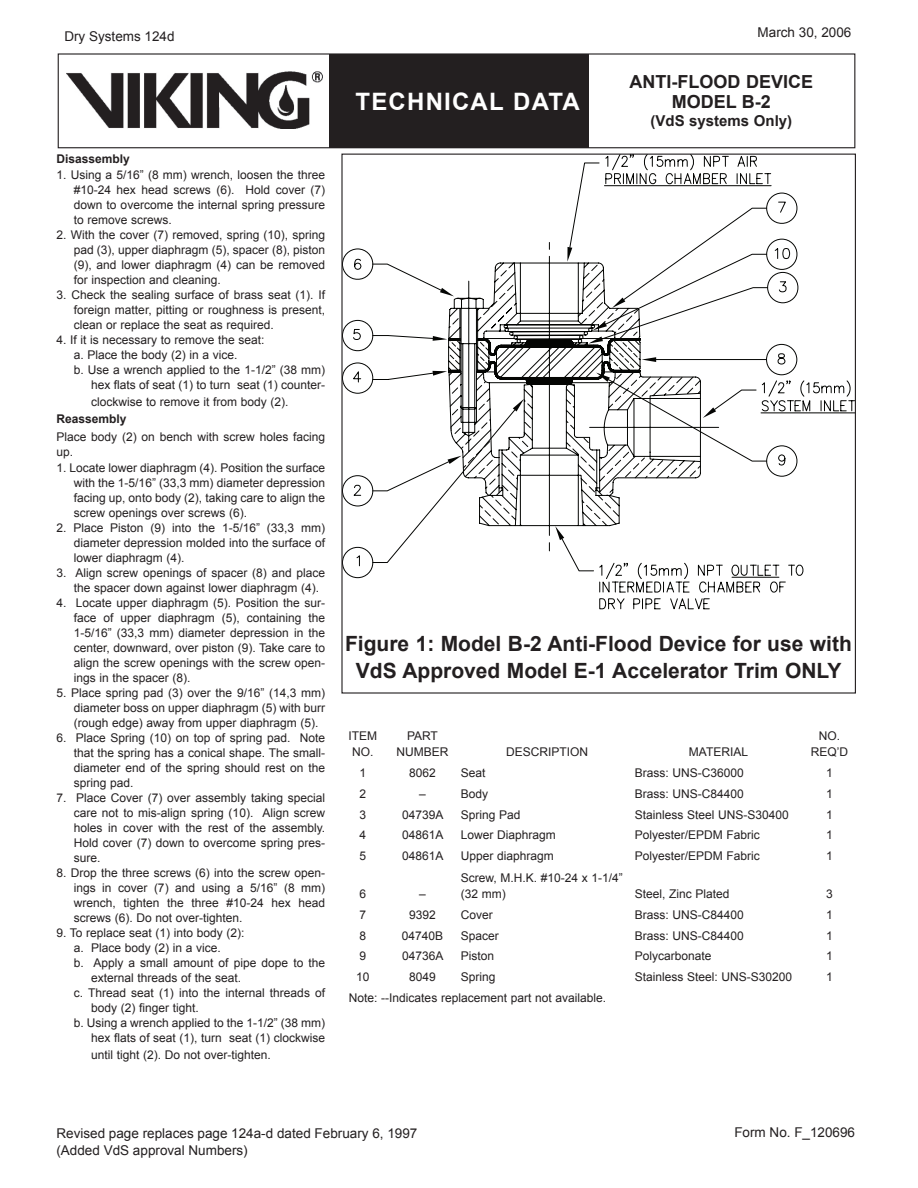
<style>
.page{position:relative;width:918px;height:1188px;background:#fff}
.page>*{position:absolute;margin:0;border:0;box-sizing:border-box;transform-origin:0 0}
.t1{font:700 24px "Arial";color:#fff}
.t2{font:700 21px/27px "Arial";color:#231f20}
.t3{font:700 18px/19.5px "Arial";color:#231f20;text-align:center}
.t4{font:700 15px "Arial";color:#231f20}
.t5{font:13.5px "Arial";color:#231f20}
.t6{font:12px/15px "Arial";color:#231f20;text-align:justify}
.t7{font:700 12px "Arial";color:#231f20}
</style>
<div class="page">
<div style="left:58px;top:53px;width:797px;height:95px;border:1px solid #231f20"></div>
<div style="left:329px;top:54px;width:259px;height:94px;background:#231f20"></div>
<img style="left:66px;top:72px;width:257px;height:57px">
<svg style="left:449px;top:156px;width:350px;height:396px"></svg>
<svg style="left:343px;top:162px;width:257px;height:232px"></svg>
<svg style="left:372px;top:263px;width:82px;height:33px"></svg>
<svg style="left:372px;top:335px;width:78px;height:45px"></svg>
<svg style="left:372px;top:399px;width:152px;height:164px"></svg>
<svg style="left:588px;top:208px;width:180px;height:136px"></svg>
<svg style="left:642px;top:357px;width:14px;height:5px"></svg>
<hr style="left:656px;top:359px;width:111px;height:1px;background:#040503">
<svg style="left:596px;top:372px;width:171px;height:90px"></svg>
<svg style="left:599px;top:380px;width:255px;height:229px"></svg>
<svg style="left:555px;top:526px;width:39px;height:45px"></svg>
<p class="t5" style="left:64px;top:27px;width:112px">Dry Systems 124d</p>
<p class="t5" style="left:758px;top:24px;width:95px">March 30, 2006</p>
<p class="t7" style="left:56px;top:151px;width:75px">Disassembly</p>
<p class="t6" style="left:74px;top:168px;width:253px;text-indent:-17px">1. Using a 5/16” (8 mm) wrench, loosen the three #10-24 hex head screws (6). Hold cover (7) down to overcome the internal spring pressure to remove screws.</p>
<p class="t6" style="left:74px;top:228px;width:253px;text-indent:-17px">2. With the cover (7) removed, spring (10), spring pad (3), upper diaphragm (5), spacer (8), piston (9), and lower diaphragm (4) can be removed for inspection and cleaning.</p>
<p class="t6" style="left:74px;top:288px;width:253px;text-indent:-17px">3. Check the sealing surface of brass seat (1). If foreign matter, pitting or roughness is present, clean or replace the seat as required.</p>
<p class="t6" style="left:56px;top:333px;width:210px">4. If it is necessary to remove the seat:</p>
<p class="t6" style="left:74px;top:348px;width:165px">a. Place the body (2) in a vice.</p>
<p class="t6" style="left:74px;top:363px;width:253px">b. Use a wrench applied to the 1-1/2” (38 mm)</p>
<p class="t6" style="left:91px;top:378px;width:236px">hex flats of seat (1) to turn seat (1) counter-</p>
<p class="t6" style="left:91px;top:394px;width:199px">clockwise to remove it from body (2).</p>
<p class="t7" style="left:56px;top:410px;width:72px">Reassembly</p>
<p class="t6" style="left:56px;top:429px;width:270px">Place body (2) on bench with screw holes facing up.</p>
<p class="t6" style="left:74px;top:461px;width:253px;text-indent:-17px">1. Locate lower diaphragm (4). Position the surface with the 1-5/16” (33,3 mm) diameter depression facing up, onto body (2), taking care to align the screw openings over screws (6).</p>
<p class="t6" style="left:74px;top:521px;width:253px;text-indent:-17px">2. Place Piston (9) into the 1-5/16” (33,3 mm) diameter depression molded into the surface of lower diaphragm (4).</p>
<p class="t6" style="left:74px;top:566px;width:253px;text-indent:-17px">3. Align screw openings of spacer (8) and place the spacer down against lower diaphragm (4).</p>
<p class="t6" style="left:74px;top:596px;width:253px;text-indent:-17px">4. Locate upper diaphragm (5). Position the sur&shy;face of upper diaphragm (5), containing the 1-5/16” (33,3 mm) diameter depression in the center, downward, over piston (9). Take care to align the screw openings with the screw open&shy;ings in the spacer (8).</p>
<p class="t6" style="left:74px;top:686px;width:253px;text-indent:-17px">5. Place spring pad (3) over the 9/16” (14,3 mm) diameter boss on upper diaphragm (5) with burr (rough edge) away from upper diaphragm (5).</p>
<p class="t6" style="left:74px;top:731px;width:253px;text-indent:-17px">6. Place Spring (10) on top of spring pad. Note that the spring has a conical shape. The small&shy;diameter end of the spring should rest on the spring pad.</p>
<p class="t6" style="left:74px;top:791px;width:253px;text-indent:-17px">7. Place Cover (7) over assembly taking special care not to mis-align spring (10). Align screw holes in cover with the rest of the assembly.<br>Hold cover (7) down to overcome spring pres&shy;sure.</p>
<p class="t6" style="left:74px;top:866px;width:253px;text-indent:-17px">8. Drop the three screws (6) into the screw open&shy;ings in cover (7) and using a 5/16” (8 mm) wrench, tighten the three #10-24 hex head screws (6). Do not over-tighten.</p>
<p class="t6" style="left:56px;top:926px;width:190px">9. To replace seat (1) into body (2):</p>
<p class="t6" style="left:74px;top:941px;width:149px">a. Place body (2) in a vice.</p>
<p class="t6" style="left:74px;top:956px;width:253px">b. Apply a small amount of pipe dope to the</p>
<p class="t6" style="left:91px;top:971px;width:152px">external threads of the seat.</p>
<p class="t6" style="left:74px;top:986px;width:253px">c. Thread seat (1) into the internal threads of</p>
<p class="t6" style="left:91px;top:1001px;width:109px">body (2) finger tight.</p>
<p class="t6" style="left:74px;top:1016px;width:253px">b. Using a wrench applied to the 1-1/2” (38 mm)</p>
<p class="t6" style="left:91px;top:1031px;width:236px">hex flats of seat (1), turn seat (1) clockwise</p>
<p class="t6" style="left:91px;top:1047px;width:181px">until tight (2). Do not over-tighten.</p>
<h1 class="t1" style="left:356px;top:85px;width:18px">TEC</h1>
<h1 class="t1" style="left:407px;top:85px;width:35px">HNICAL</h1>
<h1 class="t1" style="left:513px;top:85px;width:18px">DATA</h1>
<h3 class="t3" style="left:630px;top:73px;width:185px">anti-flood device model b-2</h3>
<p class="t4" style="left:651px;top:111px;width:143px">(VdS systems Only)</p>
<h2 class="t2" style="left:356px;top:631px;width:497px;text-indent:-11px">Figure 1: Model B-2 Anti-Flood Device for use with<br>VdS Approved Model E-1 Accelerator Trim ONL</h2>
<h2 class="t2" style="left:827px;top:658px;width:16px">Y</h2>
<p class="t6" style="left:348px;top:727px;width:30px;line-height:16.5px;text-align:center">ITEM<br>NO.</p>
<p class="t6" style="left:396px;top:727px;width:53px;line-height:16.5px;text-align:center">PART<br>NUMBER</p>
<p class="t6" style="left:506px;top:745px;width:84px">DESCRIPTION</p>
<p class="t6" style="left:689px;top:745px;width:61px">MATERIAL</p>
<p class="t6" style="left:811px;top:727px;width:39px;line-height:16.5px;text-align:center">NO.<br>REQ’D</p>
<p class="t6" style="left:359px;top:765px;width:8px">1</p>
<p class="t6" style="left:409px;top:765px;width:28px">8062</p>
<p class="t6" style="left:461px;top:765px;width:26px">Seat</p>
<p class="t6" style="left:635px;top:765px;width:111px">Brass: UNS-C36000</p>
<p class="t6" style="left:826px;top:765px;width:8px">1</p>
<p class="t6" style="left:359px;top:786px;width:8px">2</p>
<p class="t6" style="left:419px;top:786px;width:8px">–</p>
<p class="t6" style="left:461px;top:786px;width:29px">Body</p>
<p class="t6" style="left:635px;top:786px;width:111px">Brass: UNS-C84400</p>
<p class="t6" style="left:826px;top:786px;width:8px">1</p>
<p class="t6" style="left:359px;top:807px;width:8px">3</p>
<p class="t6" style="left:402px;top:807px;width:43px">04739A</p>
<p class="t6" style="left:461px;top:807px;width:61px">Spring Pad</p>
<p class="t6" style="left:635px;top:807px;width:156px">Stainless Steel UNS-S30400</p>
<p class="t6" style="left:826px;top:807px;width:8px">1</p>
<p class="t6" style="left:359px;top:828px;width:8px">4</p>
<p class="t6" style="left:402px;top:828px;width:43px">04861A</p>
<p class="t6" style="left:461px;top:828px;width:97px">Lower Diaphragm</p>
<p class="t6" style="left:635px;top:828px;width:127px">Polyester/EPDM Fabric</p>
<p class="t6" style="left:826px;top:828px;width:8px">1</p>
<p class="t6" style="left:359px;top:848px;width:8px">5</p>
<p class="t6" style="left:402px;top:848px;width:43px">04861A</p>
<p class="t6" style="left:461px;top:848px;width:95px">Upper diaphragm</p>
<p class="t6" style="left:635px;top:848px;width:127px">Polyester/EPDM Fabric</p>
<p class="t6" style="left:826px;top:848px;width:8px">1</p>
<p class="t6" style="left:359px;top:887px;width:8px">6</p>
<p class="t6" style="left:419px;top:887px;width:8px">–</p>
<p class="t6" style="left:461px;top:869px;width:164px;line-height:16.5px">Screw, M.H.K. #10-24 x 1-1/4” (32 mm)</p>
<p class="t6" style="left:635px;top:887px;width:96px">Steel, Zinc Plated</p>
<p class="t6" style="left:826px;top:887px;width:8px">3</p>
<p class="t6" style="left:359px;top:907px;width:8px">7</p>
<p class="t6" style="left:409px;top:907px;width:28px">9392</p>
<p class="t6" style="left:461px;top:907px;width:34px">Cover</p>
<p class="t6" style="left:635px;top:907px;width:111px">Brass: UNS-C84400</p>
<p class="t6" style="left:826px;top:907px;width:8px">1</p>
<p class="t6" style="left:359px;top:928px;width:8px">8</p>
<p class="t6" style="left:402px;top:928px;width:43px">04740B</p>
<p class="t6" style="left:461px;top:928px;width:40px">Spacer</p>
<p class="t6" style="left:635px;top:928px;width:111px">Brass: UNS-C84400</p>
<p class="t6" style="left:826px;top:928px;width:8px">1</p>
<p class="t6" style="left:359px;top:949px;width:8px">9</p>
<p class="t6" style="left:402px;top:949px;width:43px">04736A</p>
<p class="t6" style="left:461px;top:949px;width:35px">Piston</p>
<p class="t6" style="left:635px;top:949px;width:78px">Polycarbonate</p>
<p class="t6" style="left:826px;top:949px;width:8px">1</p>
<p class="t6" style="left:356px;top:970px;width:15px">10</p>
<p class="t6" style="left:409px;top:970px;width:28px">8049</p>
<p class="t6" style="left:461px;top:970px;width:36px">Spring</p>
<p class="t6" style="left:635px;top:970px;width:159px">Stainless Steel: UNS-S30200</p>
<p class="t6" style="left:826px;top:970px;width:8px">1</p>
<p class="t6" style="left:349px;top:990px;width:259px">Note: --Indicates replacement part not available.</p>
<p class="t5" style="left:56px;top:1125px;width:362px">Revised page replaces page 124a-d dated February 6, 1997</p>
<p class="t5" style="left:734px;top:1123px;width:122px">Form No. F_120696</p>
<p class="t5" style="left:56px;top:1141px;width:193px">(Added VdS approval Numbers)</p>
</div>
